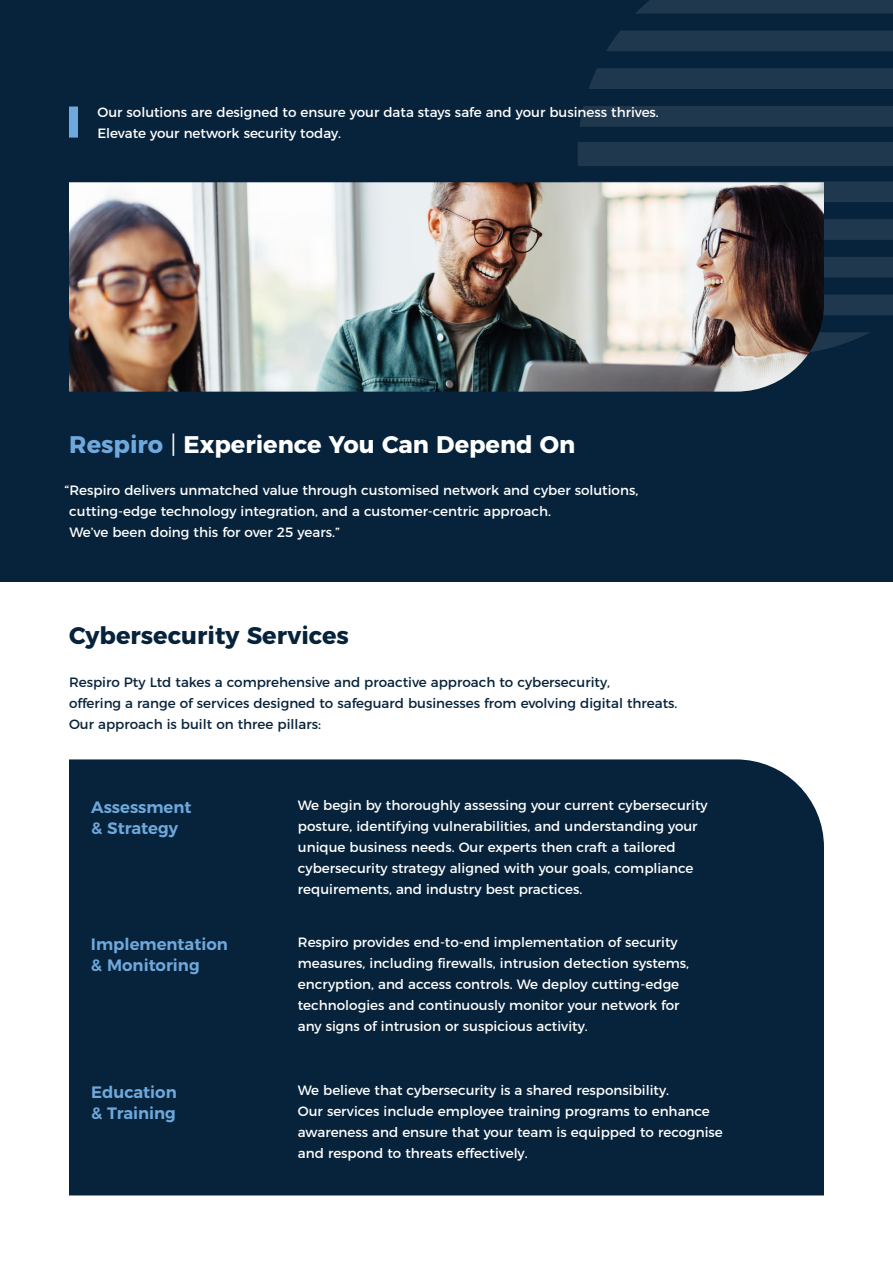
<style>
.page{position:relative;width:893px;height:1263px;background:#fff}
.page>*{position:absolute;margin:0;border:0;box-sizing:border-box;transform-origin:0 0}
.t1{font:700 24px "Montserrat";color:#fff}
.t2{font:700 24px "Montserrat";color:#07233b}
.t3{font:600 16.5px/21px "Montserrat";color:#6fa8dc}
.t4{font:13.5px/21px "Montserrat";color:#fff}
.t5{font:13.5px/21px "Montserrat";color:#07233b}
.s1{color:#6fa8dc}
.s2{font-weight:300}
</style>
<div class="page">
<div style="left:0;top:0;width:893px;height:582px;background:#07233b"></div>
<div style="left:69px;top:107px;width:9px;height:31px;background:#6fa8dc"></div>
<div style="left:69px;top:759px;width:755px;height:436px;background:#07233b"></div>
<svg style="left:636px;top:0;width:257px;height:14px;background:#1d364c"></svg>
<div style="left:606px;top:31px;width:287px;height:20px;background:#1f384e"></div>
<div style="left:578px;top:68px;width:315px;height:21px;background:#1f384e"></div>
<div style="left:578px;top:106px;width:315px;height:21px;background:#1f384e"></div>
<div style="left:578px;top:181px;width:315px;height:21px;background:#1f384e"></div>
<div style="left:578px;top:219px;width:315px;height:21px;background:#1f384e"></div>
<div style="left:578px;top:257px;width:315px;height:21px;background:#1f384e"></div>
<div style="left:578px;top:295px;width:315px;height:20px;background:#1f384e"></div>
<svg style="left:824px;top:332px;width:46px;height:17px"></svg>
<div style="left:578px;top:142px;width:315px;height:24px;background:#1f384e"></div>
<img style="left:69px;top:182px;width:755px;height:210px">
<p class="t4" style="left:97px;top:100px;width:563px">Our solutions are designed to ensure your data stays safe and your business thrives.<br>Elevate your network security today.</p>
<h1 class="t1" style="left:69px;top:425px;width:508px"><span class="s1">Respiro</span> <span class="s2">|</span> Experience You Can Depend On</h1>
<p class="t4" style="left:69px;top:479px;width:570px;text-indent:-5px">“Respiro delivers unmatched value through customised network and cyber solutions, cutting-edge technology integration, and a customer-centric approach.<br>We’ve been doing this for over 25 years.”</p>
<h1 class="t2" style="left:69px;top:616px;width:281px">Cybersecurity Services</h1>
<p class="t5" style="left:69px;top:670px;width:610px">Respiro Pty Ltd takes a comprehensive and proactive approach to cybersecurity,<br>offering a range of services designed to safeguard businesses from evolving digital threats.<br>Our approach is built on three pillars:</p>
<p class="t3" style="left:91px;top:795px;width:102px">Assessment &amp; Strategy</p>
<p class="t4" style="left:298px;top:794px;width:411px">We begin by thoroughly assessing your current cybersecurity posture, identifying vulnerabilities, and understanding your unique business needs. Our experts then craft a tailored cybersecurity strategy aligned with your goals, compliance requirements, and industry best practices.</p>
<p class="t3" style="left:91px;top:932px;width:139px">Implementation &amp; Monitoring</p>
<p class="t4" style="left:298px;top:931px;width:393px">Respiro provides end-to-end implementation of security measures, including firewalls, intrusion detection systems, encryption, and access controls. We deploy cutting-edge technologies and continuously monitor your network for any signs of intrusion or suspicious activity.</p>
<p class="t3" style="left:91px;top:1080px;width:87px">Education &amp; Training</p>
<p class="t4" style="left:298px;top:1078px;width:426px">We believe that cybersecurity is a shared responsibility.<br>Our services include employee training programs to enhance awareness and ensure that your team is equipped to recognise and respond to threats effectively.</p>
</div>
